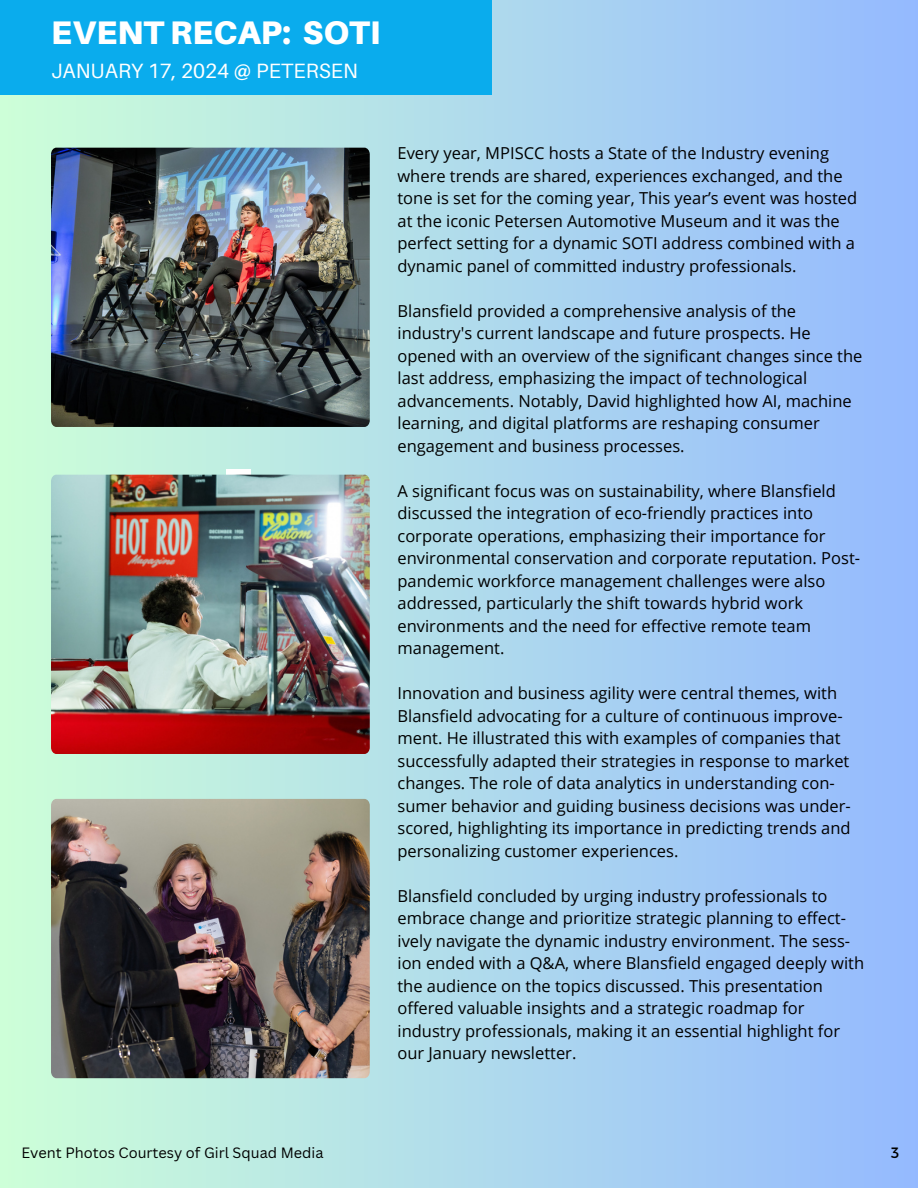
<style>
.page{position:relative;width:918px;height:1188px;background:#fff}
.page>*{position:absolute;margin:0;border:0;box-sizing:border-box;transform-origin:0 0}
.t1{font:900 32.7px "Aileron";letter-spacing:.005em;color:#fff}
.t2{font:20.7px "Aileron";letter-spacing:.005em;color:#fff}
.t3{font:16.5px/22.5px "Open Sans";color:#000}
.t4{font:15px "Montserrat";color:#000}
.t5{font:14.55px "Canva Sans";color:#000}
</style>
<div class="page">
<div style="left:0;top:0;width:918px;height:1188px;background:linear-gradient(to right,#cdffd7,#94baff)"></div>
<div style="left:226px;top:469px;width:25px;height:6px;background:#fff"></div>
<div style="left:0;top:1px;width:491px;height:94px;background:#0aaced"></div>
<img style="left:51px;top:148px;width:319px;height:279px">
<img style="left:51px;top:475px;width:319px;height:279px">
<img style="left:51px;top:799px;width:319px;height:279px">
<p class="t1" style="left:51px;top:13px;width:331px">EVENT RECAP: SOTI</p>
<p class="t2" style="left:51px;top:58px;width:309px">JANUARY 17, 2024 @ PETERSEN</p>
<p class="t3" style="left:398px;top:142px;width:461px">Every year, MPISCC hosts a State of the Industry evening where trends are shared, experiences exchanged, and the tone is set for the coming year, This year’s event was hosted at the iconic Petersen Automotive Museum and it was the perfect setting for a dynamic SOTI address combined with a dynamic panel of committed industry professionals.</p>
<h2 class="t3" style="left:398px;top:299px;width:466px">Blansfield provided a comprehensive analysis of the industry's current landscape and future prospects. He opened with an overview of the significant changes since the last address, emphasizing the impact of technological advancements. Notably, David highlighted how AI, machine learning, and digital platforms are reshaping consumer engagement and business processes.</h2>
<h2 class="t3" style="left:398px;top:479px;width:464px">A significant focus was on sustainability, where Blansfield discussed the integration of eco-friendly practices into corporate operations, emphasizing their importance for environmental conservation and corporate reputation. Post&shy;pandemic workforce management challenges were also addressed, particularly the shift towards hybrid work environments and the need for effective remote team management.</h2>
<h2 class="t3" style="left:398px;top:682px;width:455px">Innovation and business agility were central themes, with Blansfield advocating for a culture of continuous improve&shy;ment. He illustrated this with examples of companies that successfully adapted their strategies in response to market changes. The role of data analytics in understanding con&shy;sumer behavior and guiding business decisions was under&shy;scored, highlighting its importance in predicting trends and personalizing customer experiences.</h2>
<h2 class="t3" style="left:398px;top:884px;width:468px">Blansfield concluded by urging industry professionals to embrace change and prioritize strategic planning to effect&shy;ively navigate the dynamic industry environment. The sess&shy;ion ended with a Q&amp;A, where Blansfield engaged deeply with the audience on the topics discussed. This presentation offered valuable insights and a strategic roadmap for industry professionals, making it an essential highlight for our January newsletter.</h2>
<p class="t5" style="left:22px;top:1143px;width:303px">Event Photos Courtesy of Girl Squad Media</p>
<h2 class="t4" style="left:891px;top:1143px;width:10px">3</h2>
</div>
